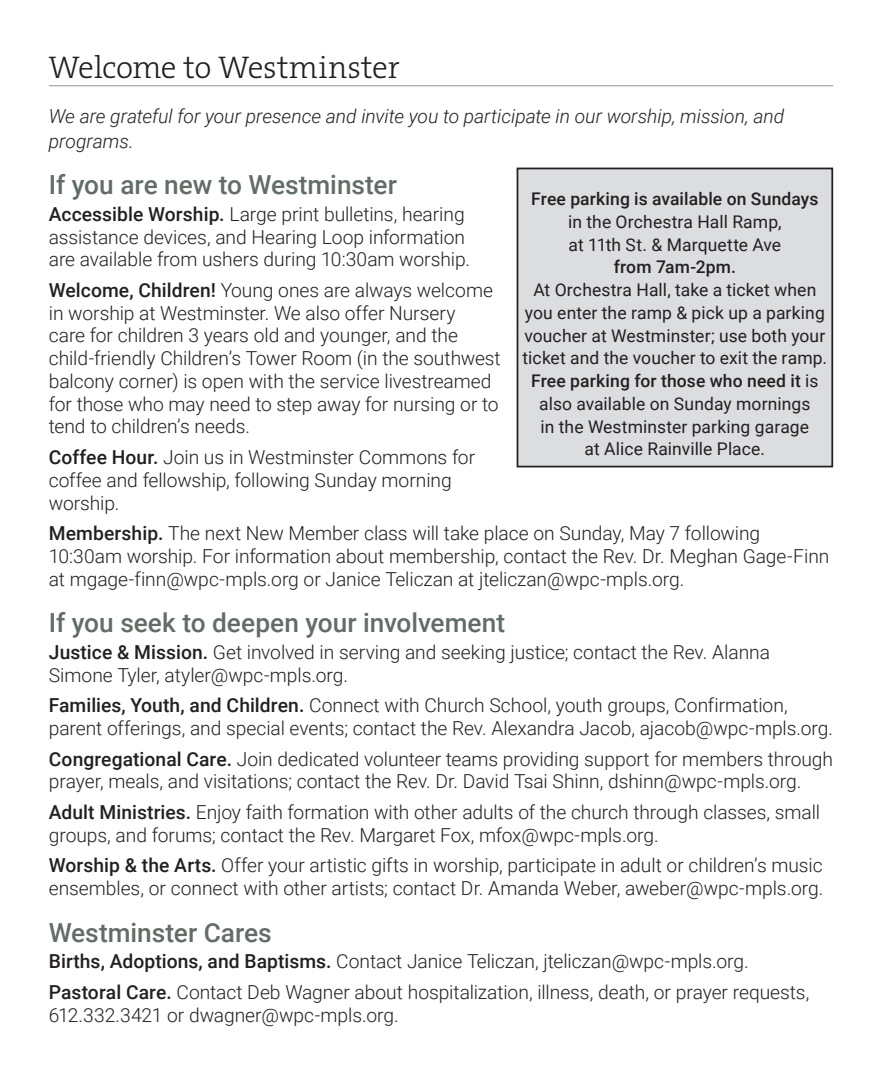
<style>
.page{position:relative;width:882px;height:1071px;background:#fff}
.page>*{position:absolute;margin:0;border:0;box-sizing:border-box;transform-origin:0 0}
.Subhead{font:300 31.5px "The Serif B W3";letter-spacing:-.005em;color:#231f20}
.Music_PrayerText{font:500 26.25px "Roboto";color:#626d66}
.Music_PrayerText-2{font:300 19.25px/22.8px "Roboto";letter-spacing:-.005em;color:#231f20}
.Music_PrayerText-3{font:italic 300 19.25px/24.5px "Roboto";letter-spacing:-.005em;color:#231f20}
.Music_PrayerText-4{font:17.5px/22.8px "Roboto";letter-spacing:.005em;color:#231f20;text-align:center}
.Music_PrayerText-5{font:500 17.5px "Roboto";letter-spacing:.005em;color:#231f20}
.s1{font-weight:500}
</style>
<div class="page">
<hr style="left:49px;top:85px;width:784px;height:1px;background:#939598">
<div style="left:517px;top:168px;width:315px;height:299px;background:#dcdddf"></div>
<div style="left:517px;top:168px;width:316px;height:299px;border:2px solid #231f20"></div>
<p class="Subhead" style="left:49px;top:47px;width:352px">Welcome to Westminster</p>
<p class="Music_PrayerText-3" style="left:49px;top:103px;width:737px">We are grateful for your presence and invite you to participate in our worship, mission, and programs.</p>
<p class="Music_PrayerText" style="left:49px;top:166px;width:350px">If you are new to Westminster</p>
<p class="Music_PrayerText-2" style="left:49px;top:202px;width:418px"><span class="s1">Accessible Worship.</span> Large print bulletins, hearing assistance devices, and Hearing Loop information</p>
<p class="Music_PrayerText-2" style="left:49px;top:247px;width:423px">are available from ushers during 10:30am worship.</p>
<p class="Music_PrayerText-2" style="left:49px;top:278px;width:453px"><span class="s1">Welcome, Children!</span> Young ones are always welcome in worship at Westminster. We also offer Nursery<br>care for children 3 years old and younger, and the child-friendly Children’s Tower Room (in the southwest balcony corner) is open with the service livestreamed for those who may need to step away for nursing or to tend to children’s needs.</p>
<p class="Music_PrayerText-2" style="left:49px;top:445px;width:428px"><span class="s1">Coffee Hour.</span> Join us in Westminster Commons for coffee and fellowship, following Sunday morning worship.</p>
<p class="Music_PrayerText-2" style="left:49px;top:521px;width:782px"><span class="s1">Membership.</span> The next New Member class will take place on Sunday, May 7 following<br>10:30am worship. For information about membership, contact the Rev. Dr. Meghan Gage-Finn at mgage-finn@wpc-mpls.org or Janice Teliczan at jteliczan@wpc-mpls.org.</p>
<p class="Music_PrayerText" style="left:49px;top:604px;width:458px">If you seek to deepen your involvement</p>
<p class="Music_PrayerText-2" style="left:49px;top:640px;width:723px"><span class="s1">Justice &amp; Mission.</span> Get involved in serving and seeking justice; contact the Rev. Alanna<br>Simone Tyler, atyler@wpc-mpls.org.</p>
<p class="Music_PrayerText-2" style="left:49px;top:693px;width:786px"><span class="s1">Families, Youth, and Children.</span> Connect with Church School, youth groups, Confirmation, parent offerings, and special events; contact the Rev. Alexandra Jacob, ajacob@wpc-mpls.org.</p>
<p class="Music_PrayerText-2" style="left:49px;top:747px;width:786px"><span class="s1">Congregational Care.</span> Join dedicated volunteer teams providing support for members through prayer, meals, and visitations; contact the Rev. Dr. David Tsai Shinn, dshinn@wpc-mpls.org.</p>
<p class="Music_PrayerText-2" style="left:49px;top:800px;width:773px"><span class="s1">Adult Ministries.</span> Enjoy faith formation with other adults of the church through classes, small groups, and forums; contact the Rev. Margaret Fox, mfox@wpc-mpls.org.</p>
<p class="Music_PrayerText-2" style="left:49px;top:854px;width:776px"><span class="s1">Worship &amp; the Arts.</span> Offer your artistic gifts in worship, participate in adult or children’s music ensembles, or connect with other artists; contact Dr. Amanda Weber, aweber@wpc-mpls.org.</p>
<p class="Music_PrayerText" style="left:49px;top:914px;width:225px">Westminster Cares</p>
<p class="Music_PrayerText-2" style="left:49px;top:950px;width:702px"><span class="s1">Births, Adoptions, and Baptisms.</span> Contact Janice Teliczan, jteliczan@wpc-mpls.org.</p>
<p class="Music_PrayerText-2" style="left:49px;top:980px;width:762px"><span class="s1">Pastoral Care.</span> Contact Deb Wagner about hospitalization, illness, death, or prayer requests,<br>612.332.3421 or dwagner@wpc-mpls.org.</p>
<p class="Music_PrayerText-5" style="left:531px;top:187px;width:289px">Free parking is available on Sundays</p>
<p class="Music_PrayerText-4" style="left:568px;top:210px;width:215px">in the Orchestra Hall Ramp,</p>
<p class="Music_PrayerText-4" style="left:569px;top:232px;width:214px">at 11th St. &amp; Marquette Ave</p>
<p class="Music_PrayerText-5" style="left:614px;top:255px;width:124px">from 7am-2pm.</p>
<p class="Music_PrayerText-4" style="left:533px;top:278px;width:285px">At Orchestra Hall, take a ticket when</p>
<p class="Music_PrayerText-4" style="left:523px;top:301px;width:306px">you enter the ramp &amp; pick up a parking voucher at Westminster; use both your ticket and the voucher to exit the ramp.<br><span class="s1">Free parking for those who need it</span> is also available on Sunday mornings</p>
<p class="Music_PrayerText-4" style="left:541px;top:414px;width:270px">in the Westminster parking garage</p>
<p class="Music_PrayerText-4" style="left:585px;top:437px;width:182px">at Alice Rainville Place.</p>
</div>
